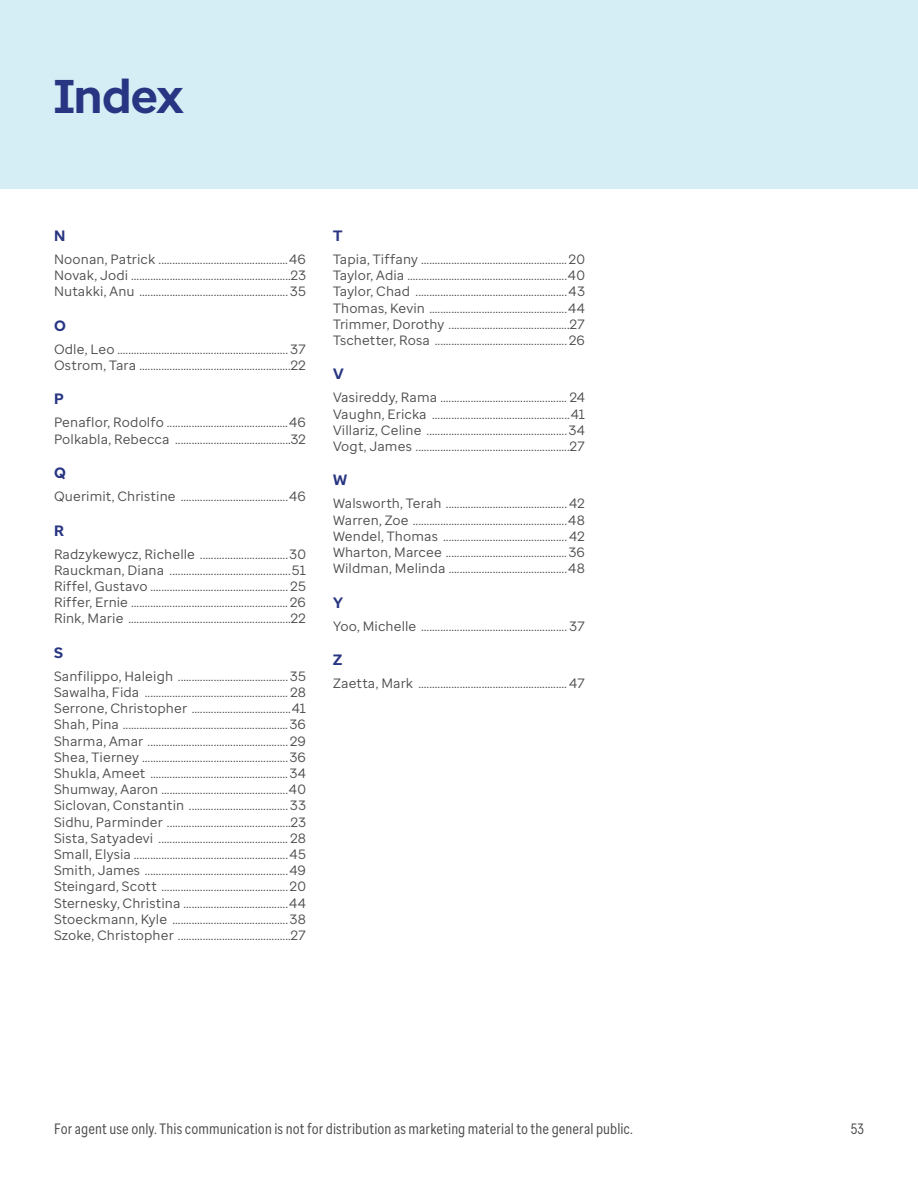
<style>
.page{position:relative;width:918px;height:1188px;background:#fff}
.page>*{position:absolute;margin:0;border:0;box-sizing:border-box;transform-origin:0 0}
.t1{font:700 47.25px "Optum Sans";letter-spacing:-.015em;color:#283582}
.t2{font:15px "Optum Sans Cond";letter-spacing:.005em;color:#4b4c4d}
.t3{font:700 15px "Optum Sans";color:#283582}
.t4{font:13.5px/16.2px "Optum Sans";letter-spacing:.01em;color:#4b4c4d;text-align:justify}
</style>
<div class="page">
<div style="left:0;top:0;width:918px;height:189px;background:#d5eef5"></div>
<h1 class="t1" style="left:54px;top:65px;width:131px">Index</h1>
<p class="t3" style="left:54px;top:226px;width:13px">N</p>
<p class="t4" style="left:54px;top:251px;width:254px">Noonan, Patrick ...............................................46<br>Novak, Jodi ..........................................................23<br>Nutakki, Anu ...................................................... 35</p>
<p class="t3" style="left:54px;top:316px;width:13px">O</p>
<p class="t4" style="left:54px;top:341px;width:254px">Odle, Leo .............................................................. 37<br>Ostrom, Tara .......................................................22</p>
<p class="t3" style="left:54px;top:389px;width:11px">P</p>
<p class="t4" style="left:54px;top:414px;width:253px">Penaflor, Rodolfo ............................................46<br>Polkabla, Rebecca ..........................................32</p>
<p class="t3" style="left:54px;top:463px;width:13px">Q</p>
<p class="t4" style="left:54px;top:488px;width:253px">Querimit, Christine .......................................46</p>
<p class="t3" style="left:54px;top:520px;width:11px">R</p>
<p class="t4" style="left:54px;top:546px;width:254px">Radzykewycz, Richelle ................................30<br>Rauckman, Diana ............................................51<br>Riffel, Gustavo .................................................. 25<br>Riffer, Ernie ......................................................... 26<br>Rink, Marie ...........................................................22</p>
<p class="t3" style="left:54px;top:643px;width:10px">S</p>
<p class="t4" style="left:54px;top:668px;width:254px">Sanfilippo, Haleigh ........................................ 35<br>Sawalha, Fida .................................................... 28<br>Serrone, Christopher ....................................41<br>Shah, Pina ............................................................36<br>Sharma, Amar ................................................... 29<br>Shea, Tierney .....................................................36<br>Shukla, Ameet ..................................................34<br>Shumway, Aaron ..............................................40<br>Siclovan, Constantin .................................... 33<br>Sidhu, Parminder .............................................23<br>Sista, Satyadevi ............................................... 28<br>Small, Elysia ........................................................45<br>Smith, James ....................................................49<br>Steingard, Scott ..............................................20<br>Sternesky, Christina ......................................44<br>Stoeckmann, Kyle ..........................................38<br>Szoke, Christopher .........................................27</p>
<p class="t3" style="left:333px;top:226px;width:11px">T</p>
<p class="t4" style="left:333px;top:251px;width:254px">Tapia, Tiffany .....................................................20<br>Taylor, Adia ..........................................................40<br>Taylor, Chad .......................................................43<br>Thomas, Kevin ..................................................44<br>Trimmer, Dorothy ............................................27<br>Tschetter, Rosa ................................................ 26</p>
<p class="t3" style="left:333px;top:364px;width:12px">V</p>
<p class="t4" style="left:333px;top:389px;width:254px">Vasireddy, Rama .............................................. 24<br>Vaughn, Ericka ..................................................41<br>Villariz, Celine ...................................................34<br>Vogt, James ........................................................27</p>
<p class="t3" style="left:333px;top:470px;width:16px">W</p>
<p class="t4" style="left:333px;top:495px;width:254px">Walsworth, Terah ............................................ 42<br>Warren, Zoe ........................................................48<br>Wendel, Thomas ............................................. 42<br>Wharton, Marcee ............................................36<br>Wildman, Melinda ...........................................48</p>
<p class="t3" style="left:333px;top:593px;width:11px">Y</p>
<p class="t4" style="left:333px;top:618px;width:254px">Yoo, Michelle ..................................................... 37</p>
<p class="t3" style="left:333px;top:650px;width:11px">Z</p>
<p class="t4" style="left:333px;top:675px;width:254px">Zaetta, Mark ...................................................... 47</p>
<p class="t2" style="left:54px;top:1119px;width:581px">For agent use only. This communication is not for distribution as marketing material to the general public.</p>
<p class="t2" style="left:851px;top:1119px;width:15px">53</p>
</div>
